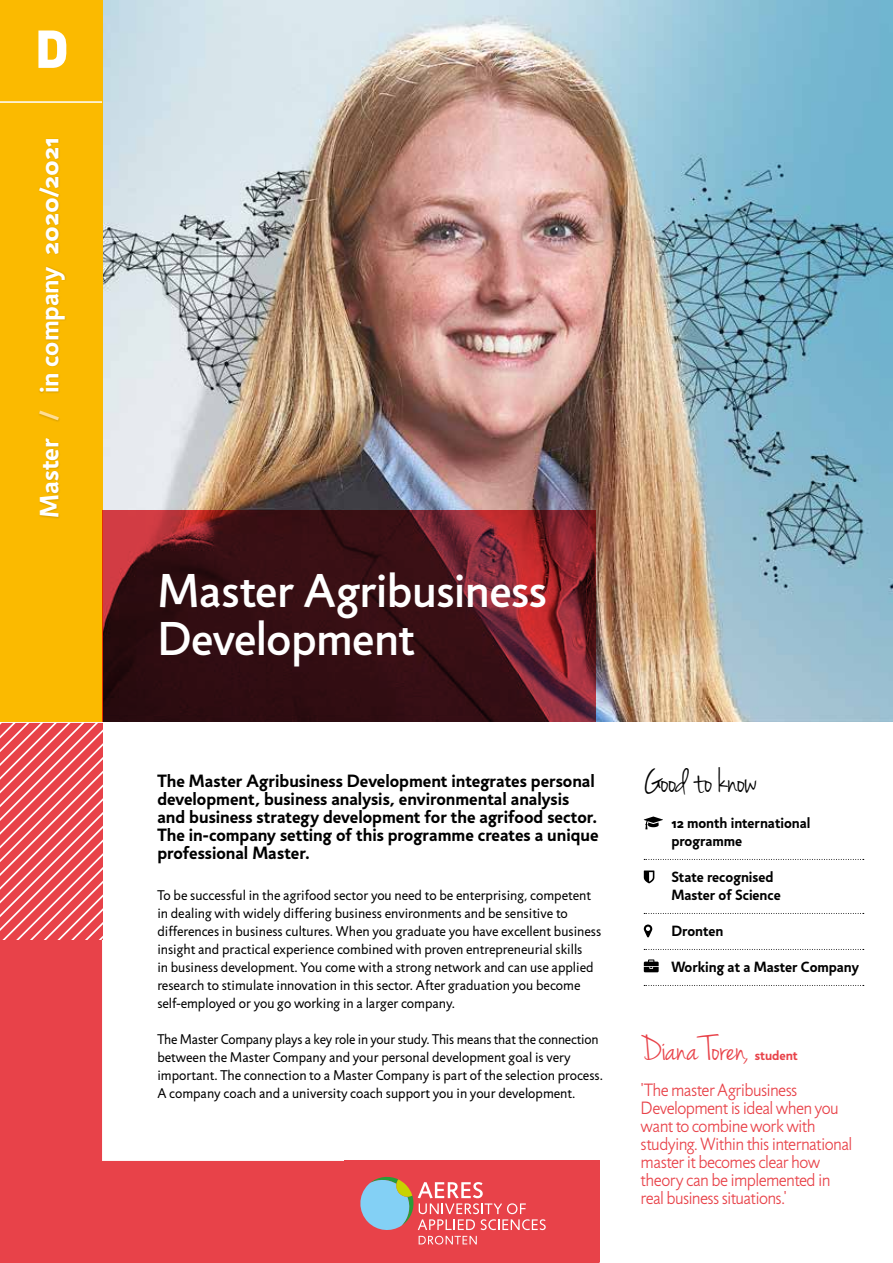
<style>
.page{position:relative;width:893px;height:1263px;background:#fff}
.page>*{position:absolute;margin:0;border:0;box-sizing:border-box;transform-origin:0 0}
.t1{font:900 52.5px "DIN";color:#fff}
.t2{font:500 48px/48px "Jigsaw";letter-spacing:-.01em;color:#fff}
.t3{font:37.05px "Jenna Sue";letter-spacing:-.01em;color:#e84249}
.t4{font:37.05px "Jenna Sue";color:#000}
.t5{font:700 26.85px "Jigsaw";letter-spacing:-.005em;color:#fff}
.t6{font:700 18px/18px "Jigsaw";color:#000}
.t7{font:300 18px/18px "Jigsaw";letter-spacing:-.035em;color:#e84249}
.t8{font:700 15px/18px "Jigsaw";color:#000}
.t9{font:14.25px/18px "Jigsaw";color:#000}
.t10{font:700 13.5px "Jigsaw";letter-spacing:-.01em;color:#e84249}
.s1{color:#ffdd93}
</style>
<div class="page">
<img style="left:102px;top:0;width:791px;height:722px">
<div style="left:0;top:0;width:102px;height:723px;background:#fbba00"></div>
<hr style="left:0;top:101px;width:102px;height:2px;background:#fff">
<div style="left:38px;top:138px;width:29px;height:381px;background:#000;opacity:.15"></div>
<svg style="left:102px;top:510px;width:493px;height:212px;background:#4f151b"></svg>
<svg style="left:0;top:723px;width:600px;height:540px"></svg>
<div style="left:344px;top:1161px;width:256px;height:101px;background:#e84249"></div>
<svg style="left:360px;top:1176px;width:186px;height:68px"></svg>
<svg style="left:0;top:723px;width:102px;height:217px;background:#eb6268"></svg>
<svg style="left:644px;top:859px;width:220px;height:1px"></svg>
<svg style="left:644px;top:913px;width:220px;height:1px"></svg>
<svg style="left:644px;top:949px;width:220px;height:1px"></svg>
<svg style="left:644px;top:985px;width:220px;height:1px"></svg>
<svg style="left:644px;top:816px;width:19px;height:13px"></svg>
<svg style="left:644px;top:870px;width:10px;height:13px"></svg>
<svg style="left:644px;top:924px;width:8px;height:13px"></svg>
<svg style="left:644px;top:959px;width:15px;height:13px"></svg>
<h1 class="t1" style="left:35px;top:14px;width:36px">D</h1>
<h3 class="t5" style="left:33px;top:518px;width:382px;rotate:-90deg">Master <span class="s1">/</span> in company 2020/2021</h3>
<h2 class="t2" style="left:157px;top:567px;width:391px">Master Agribusiness<br>Development</h2>
<p class="t6" style="left:157px;top:771px;width:443px">The Master Agribusiness Development integrates personal development, business analysis, environmental analysis and business strategy development for the agrifood sector.<br>The in-company setting of this programme creates a unique professional Master.</p>
<p class="t9" style="left:157px;top:886px;width:445px">To be successful in the agrifood sector you need to be enterprising, competent in dealing with widely differing business environments and be sensitive to differences in business cultures. When you graduate you have excellent business insight and practical experience combined with proven entrepreneurial skills<br>in business development. You come with a strong network and can use applied research to stimulate innovation in this sector. After graduation you become self-employed or you go working in a larger company.</p>
<p class="t9" style="left:157px;top:1030px;width:447px">The Master Company plays a key role in your study. This means that the connection between the Master Company and your personal development goal is very important. The connection to a Master Company is part of the selection process.<br>A company coach and a university coach support you in your development.</p>
<h3 class="t4" style="left:644px;top:759px;width:115px">Good to know</h3>
<p class="t8" style="left:671px;top:814px;width:141px">12 month international programme</p>
<p class="t8" style="left:671px;top:868px;width:111px">State recognised<br>Master of Science</p>
<p class="t8" style="left:671px;top:922px;width:53px">Dronten</p>
<p class="t8" style="left:671px;top:958px;width:189px">Working at a Master Company</p>
<h3 class="t3" style="left:641px;top:1028px;width:110px">Diana Toren,</h3>
<p class="t10" style="left:755px;top:1047px;width:44px">student</p>
<p class="t7" style="left:641px;top:1081px;width:213px">'The master Agribusiness<br>Development is ideal when you want to combine work with studying. Within this international master it becomes clear how theory can be implemented in real business situations.'</p>
</div>
